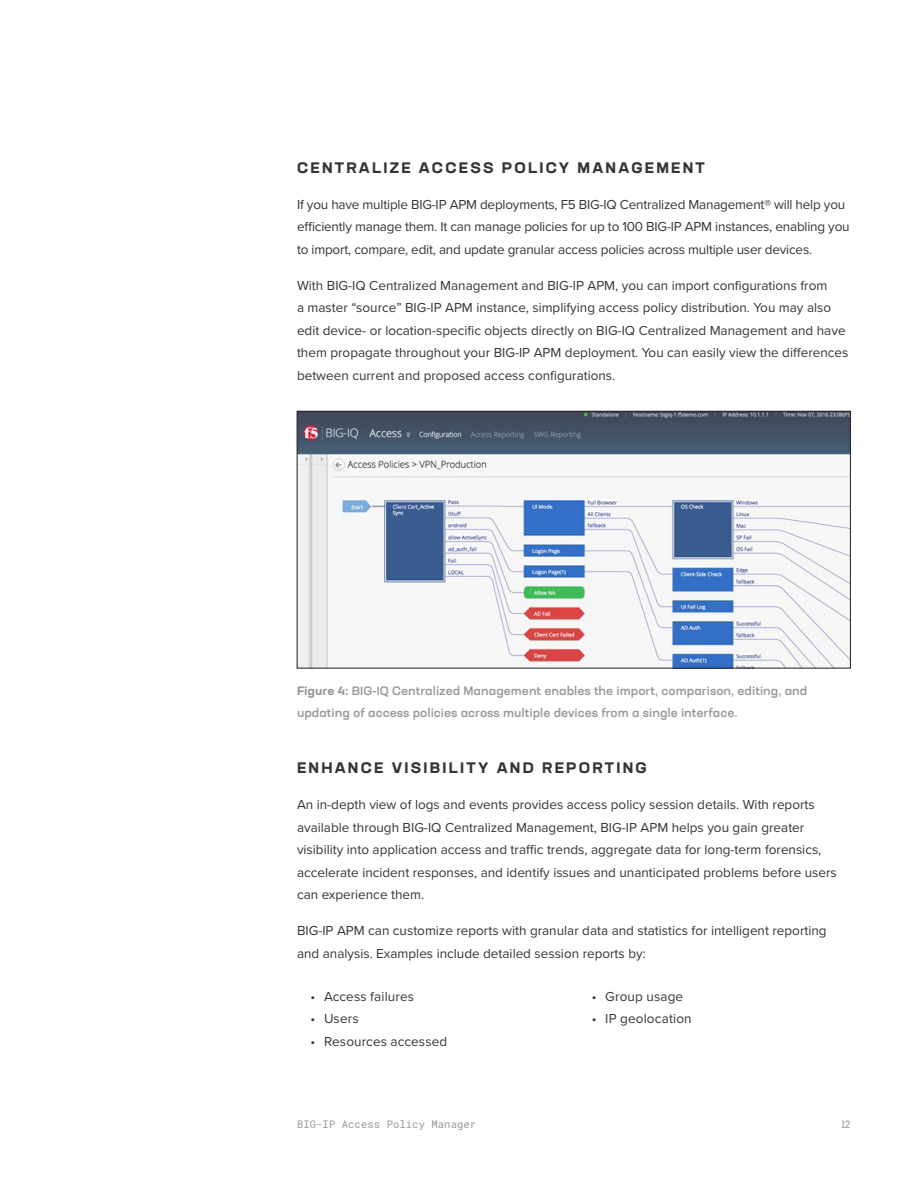
<style>
.page{position:relative;width:918px;height:1188px;background:#fff}
.page>*{position:absolute;margin:0;border:0;box-sizing:border-box;transform-origin:0 0}
.t1{font:700 expanded 15px "Neusa Next Std";letter-spacing:.15em;color:#343434}
.BODY_COPY{font:13.5px/22.5px "Proxima Nova";color:#343434}
.t2{font:500 expanded 12px/22.5px "Neusa Next Std";color:#999}
.t3{font:10.5px "Roboto Mono";letter-spacing:.01em;color:#999}
.t4{font:condensed 10.5px "Neusa Next Std";color:#999}
.s1{font-weight:700}
</style>
<div class="page">
<img style="left:299px;top:413px;width:550px;height:253px">
<div style="left:297px;top:411px;width:554px;height:257px;border:1px solid #231f20"></div>
<h3 class="t1" style="left:297px;top:158px;width:409px">CENTRALIZE ACCESS POLICY MANAGEMENT</h3>
<p class="BODY_COPY" style="left:297px;top:192px;width:554px">If you have multiple BIG-IP APM deployments, F5 BIG-IQ Centralized Management® will help you efficiently manage them. It can manage policies for up to 100 BIG-IP APM instances, enabling you to import, compare, edit, and update granular access policies across multiple user devices.</p>
<p class="BODY_COPY" style="left:297px;top:273px;width:553px">With BIG-IQ Centralized Management and BIG-IP APM, you can import configurations from<br>a master “source” BIG-IP APM instance, simplifying access policy distribution. You may also edit device- or location-specific objects directly on BIG-IQ Centralized Management and have them propagate throughout your BIG-IP APM deployment. You can easily view the differences between current and proposed access configurations.</p>
<p class="t2" style="left:297px;top:679px;width:512px"><span class="s1">Figure 4:</span> BIG-IQ Centralized Management enables the import, comparison, editing, and updating of access policies across multiple devices from a single interface.</p>
<h3 class="t1" style="left:297px;top:758px;width:351px">ENHANCE VISIBILITY AND REPORTING</h3>
<p class="BODY_COPY" style="left:297px;top:793px;width:541px">An in-depth view of logs and events provides access policy session details. With reports available through BIG-IQ Centralized Management, BIG-IP APM helps you gain greater visibility into application access and traffic trends, aggregate data for long-term forensics, accelerate incident responses, and identify issues and unanticipated problems before users can experience them.</p>
<p class="BODY_COPY" style="left:297px;top:919px;width:531px">BIG-IP APM can customize reports with granular data and statistics for intelligent reporting and analysis. Examples include detailed session reports by:</p>
<p class="BODY_COPY" style="left:310px;top:984px;width:105px">• Access failures</p>
<p class="BODY_COPY" style="left:310px;top:1007px;width:50px">• Users</p>
<p class="BODY_COPY" style="left:310px;top:1029px;width:138px">• Resources accessed</p>
<p class="BODY_COPY" style="left:592px;top:984px;width:93px">• Group usage</p>
<p class="BODY_COPY" style="left:592px;top:1007px;width:102px">• IP geolocation</p>
<p class="t3" style="left:297px;top:1117px;width:181px">BIG-IP Access Policy Manager</p>
<p class="t4" style="left:842px;top:1118px;width:10px">12</p>
</div>
